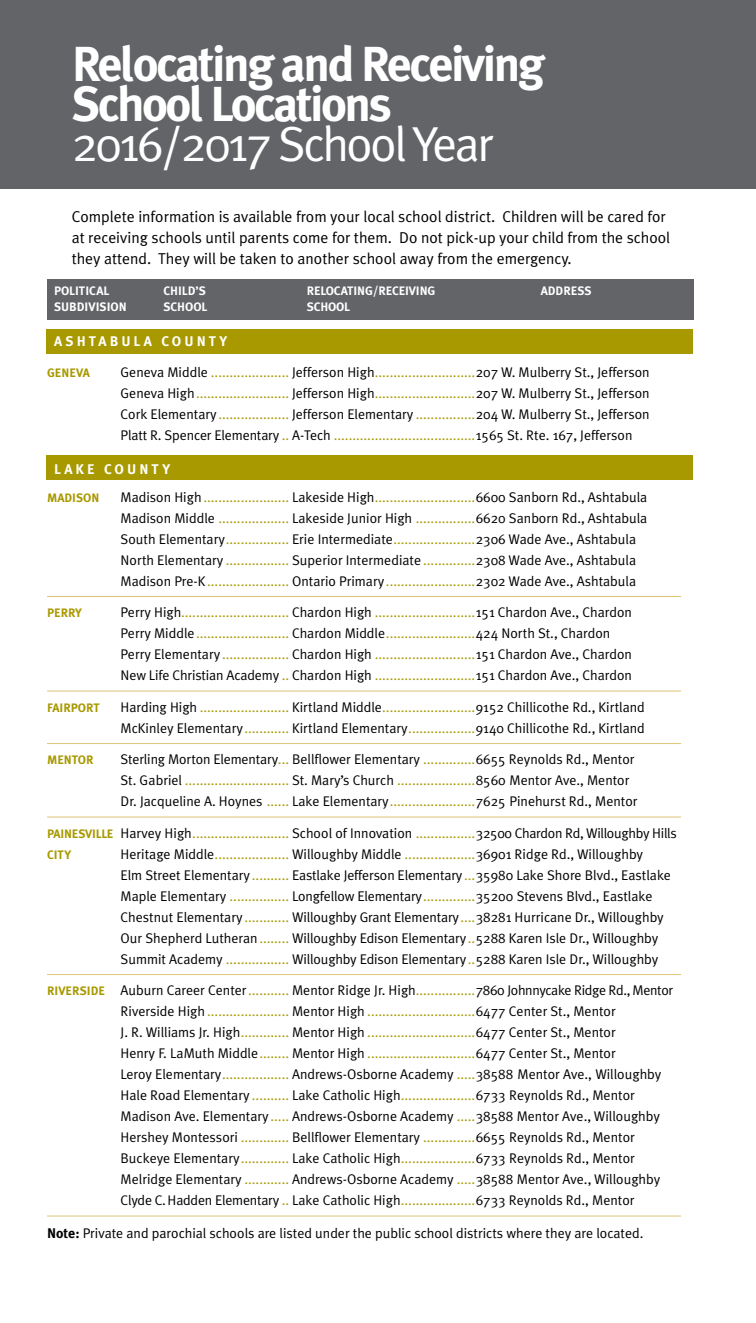
<style>
.page{position:relative;width:756px;height:1323px;background:#fff}
.page>*{position:absolute;margin:0;border:0;box-sizing:border-box;transform-origin:0 0}
.t1{font:700 49.18px/40.2px "Meta Plus";letter-spacing:-.05em;color:#fff}
.t2{font:49.18px "Meta Plus Normal";letter-spacing:-.05em;color:#fff}
.t3{font:15.75px/21px "Meta Plus Normal";color:#000}
.t4{font:14px/21px "Meta Plus Normal";color:#000}
.t5{font:14px "Meta Plus Normal";letter-spacing:-.02em;color:#000}
.t6{font:700 14px "Meta Plus";letter-spacing:.22em;color:#fff}
.t7{font:700 12.25px "Meta Plus";color:#fff}
.t8{font:700 12.25px "Meta Plus";color:#a89900}
.t9{font:12.25px "Meta Plus Bold Caps";color:#a89900}
.s1{color:#a89900}
.s2{font-family:"Meta Plus";font-weight:700;font-size:12.25px;color:#a89900}
.s3{font-family:"Meta Plus";font-weight:700}
</style>
<div class="page">
<div style="left:47px;top:456px;width:646px;height:24px;background:#a89900"></div>
<div style="left:47px;top:329px;width:646px;height:24px;background:#a89900"></div>
<div style="left:0;top:0;width:756px;height:189px;background:#626468"></div>
<div style="left:47px;top:279px;width:646px;height:41px;background:#626468"></div>
<hr style="left:47px;top:596px;width:634px;height:1px;background:#dec676">
<hr style="left:47px;top:691px;width:634px;height:1px;background:#dec676">
<hr style="left:47px;top:743px;width:634px;height:1px;background:#dec676">
<hr style="left:47px;top:817px;width:634px;height:1px;background:#dec676">
<hr style="left:47px;top:974px;width:634px;height:1px;background:#dec676">
<hr style="left:47px;top:1216px;width:634px;height:1px;background:#dec676">
<h1 class="t1" style="left:72px;top:44px;width:475px">Relocating and Receiving<br>School Locations</h1>
<h1 class="t2" style="left:72px;top:116px;width:424px">2016/2017 School Year</h1>
<p class="t3" style="left:72px;top:206px;width:600px">Complete information is available from your local school district. Children will be cared for at receiving schools until parents come for them. Do not pick-up your child from the school they attend. They will be taken to another school away from the emergency.</p>
<p class="t7" style="left:54px;top:284px;width:57px">POLITICAL</p>
<p class="t7" style="left:163px;top:284px;width:44px">CHILD’S</p>
<p class="t7" style="left:307px;top:284px;width:130px">RELOCATING/RECEIVING</p>
<p class="t7" style="left:541px;top:284px;width:52px">ADDRESS</p>
<p class="t7" style="left:54px;top:300px;width:74px">SUBDIVISION</p>
<p class="t7" style="left:163px;top:300px;width:46px">SCHOOL</p>
<p class="t7" style="left:307px;top:300px;width:45px">SCHOOL</p>
<p class="t6" style="left:54px;top:333px;width:175px">ASHTABULA COUNTY</p>
<p class="t8" style="left:47px;top:366px;width:44px">GENEVA</p>
<p class="t4" style="left:121px;top:362px;width:531px;text-align:justify">Geneva Middle <span class="s1">.....................</span> Jefferson High<span class="s1">...........................</span>207 W. Mulberry St., Jefferson Geneva High<span class="s1">.........................</span> Jefferson High<span class="s1">...........................</span>207 W. Mulberry St., Jefferson Cork Elementary <span class="s1">...................</span> Jefferson Elementary <span class="s1">................</span>204 W. Mulberry St., Jefferson Platt R. Spencer Elementary <span class="s1">..</span> A-Tech <span class="s1">......................................</span>1565 St. Rte. 167, Jefferson</p>
<p class="t6" style="left:54px;top:461px;width:118px">LAKE COUNTY</p>
<p class="t8" style="left:47px;top:490px;width:54px">MADISON</p>
<p class="t4" style="left:121px;top:486px;width:528px">Madison High <span class="s1">.......................</span> Lakeside High<span class="s1">...........................</span>6600 Sanborn Rd., Ashtabula Madison Middle <span class="s1">...................</span> Lakeside Junior High <span class="s1">................</span>6620 Sanborn Rd., Ashtabula South Elementary<span class="s1">.................</span> Erie Intermediate<span class="s1">......................</span>2306 Wade Ave., Ashtabula North Elementary <span class="s1">.................</span> Superior Intermediate <span class="s1">..............</span>2308 Wade Ave., Ashtabula Madison Pre-K<span class="s1">......................</span> Ontario Primary <span class="s1">........................</span>2302 Wade Ave., Ashtabula</p>
<p class="t8" style="left:47px;top:606px;width:36px">PERRY</p>
<p class="t4" style="left:121px;top:602px;width:513px">Perry High<span class="s1">.............................</span> Chardon High <span class="s1">...........................</span>151 Chardon Ave., Chardon Perry Middle<span class="s1">.........................</span> Chardon Middle<span class="s1">........................</span>424 North St., Chardon Perry Elementary <span class="s1">..................</span> Chardon High <span class="s1">...........................</span>151 Chardon Ave., Chardon New Life Christian Academy <span class="s1">..</span> Chardon High <span class="s1">...........................</span>151 Chardon Ave., Chardon</p>
<p class="t9" style="left:47px;top:700px;width:54px">FAIRPORT</p>
<p class="t4" style="left:121px;top:696px;width:526px">Harding High <span class="s1">........................</span> Kirtland Middle<span class="s1">.........................</span>9152 Chillicothe Rd., Kirtland<br>McKinley Elementary<span class="s1">............</span> Kirtland Elementary<span class="s1">..................</span>9140 Chillicothe Rd., Kirtland</p>
<p class="t8" style="left:47px;top:753px;width:48px">MENTOR</p>
<p class="t4" style="left:121px;top:749px;width:519px">Sterling Morton Elementary<span class="s1">...</span> Bellflower Elementary <span class="s1">..............</span>6655 Reynolds Rd., Mentor<br>St. Gabriel <span class="s1">............................</span> St. Mary’s Church <span class="s1">.....................</span>8560 Mentor Ave., Mentor<br>Dr. Jacqueline A. Hoynes <span class="s1">......</span> Lake Elementary<span class="s1">.......................</span>7625 Pinehurst Rd., Mentor</p>
<p class="t5" style="left:47px;top:825px;width:631px"><span class="s2">PAINESVILLE</span> Harvey High<span class="s1">..........................</span> School of Innovation <span class="s1">................</span>32500 Chardon Rd, Willoughby Hills</p>
<p class="t8" style="left:47px;top:847px;width:26px">CITY</p>
<p class="t4" style="left:121px;top:843px;width:552px">Heritage Middle<span class="s1">....................</span> Willoughby Middle <span class="s1">...................</span>36901 Ridge Rd., Willoughby<br>Elm Street Elementary <span class="s1">..........</span> Eastlake Jefferson Elementary <span class="s1">...</span>35980 Lake Shore Blvd., Eastlake Maple Elementary <span class="s1">................</span> Longfellow Elementary<span class="s1">..............</span>35200 Stevens Blvd., Eastlake Chestnut Elementary <span class="s1">............</span> Willoughby Grant Elementary<span class="s1">....</span>38281 Hurricane Dr., Willoughby Our Shepherd Lutheran<span class="s1">........</span> Willoughby Edison Elementary<span class="s1">..</span>5288 Karen Isle Dr., Willoughby Summit Academy <span class="s1">.................</span> Willoughby Edison Elementary<span class="s1">..</span>5288 Karen Isle Dr., Willoughby</p>
<p class="t4" style="left:121px;top:980px;width:554px;text-indent:-74px"><span class="s2">RIVERSIDE</span> Auburn Career Center<span class="s1">...........</span> Mentor Ridge Jr. High<span class="s1">................</span>7860 Johnnycake Ridge Rd., Mentor Riverside High <span class="s1">......................</span> Mentor High <span class="s1">.............................</span>6477 Center St., Mentor<br>J. R. Williams Jr. High<span class="s1">.............</span> Mentor High <span class="s1">.............................</span>6477 Center St., Mentor<br>Henry F. LaMuth Middle<span class="s1">........</span> Mentor High <span class="s1">.............................</span>6477 Center St., Mentor<br>Leroy Elementary<span class="s1">..................</span> Andrews-Osborne Academy <span class="s1">.....</span>38588 Mentor Ave., Willoughby Hale Road Elementary <span class="s1">..........</span> Lake Catholic High<span class="s1">....................</span>6733 Reynolds Rd., Mentor Madison Ave. Elementary <span class="s1">.....</span> Andrews-Osborne Academy <span class="s1">.....</span>38588 Mentor Ave., Willoughby Hershey Montessori <span class="s1">.............</span> Bellflower Elementary <span class="s1">..............</span>6655 Reynolds Rd., Mentor Buckeye Elementary<span class="s1">.............</span> Lake Catholic High<span class="s1">....................</span>6733 Reynolds Rd., Mentor Melridge Elementary <span class="s1">............</span> Andrews-Osborne Academy <span class="s1">.....</span>38588 Mentor Ave., Willoughby Clyde C. Hadden Elementary <span class="s1">..</span> Lake Catholic High<span class="s1">....................</span>6733 Reynolds Rd., Mentor</p>
<p class="t4" style="left:47px;top:1223px;width:598px"><span class="s3">Note:</span> Private and parochial schools are listed under the public school districts where they are located.</p>
</div>
